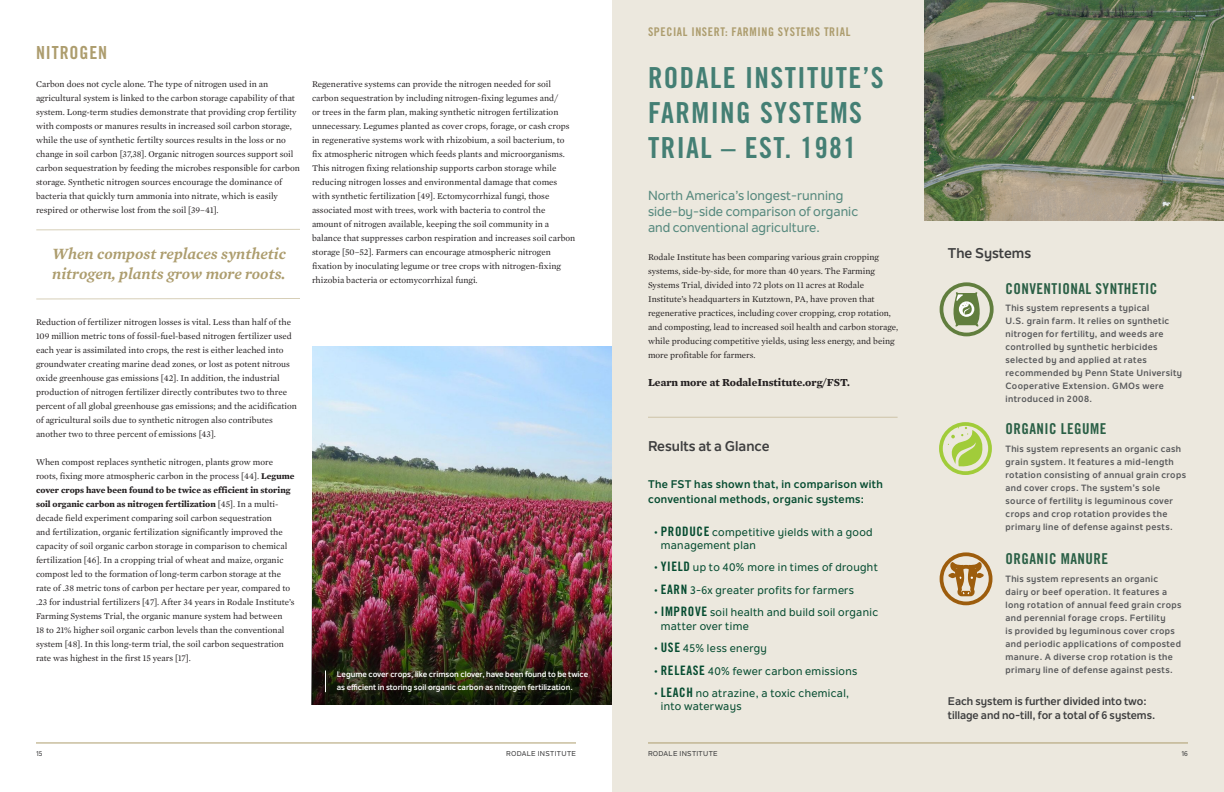
<style>
.page{position:relative;width:1224px;height:792px;background:#fff}
.page>*{position:absolute;margin:0;border:0;box-sizing:border-box;transform-origin:0 0}
.t1{font:29px/34.8px "Trade Gothic Bold Cond Twenty";letter-spacing:.05em;color:#447f74}
.t2{font:18px "Trade Gothic Bold Cond Twenty";letter-spacing:.05em;color:#ad9d6e}
.t3{font:italic 600 16px/20px "Mercury Text G2";color:#ad9d6e}
.t4{font:15px "Trade Gothic Bold Cond Twenty";letter-spacing:.03em;color:#2a5f45}
.t5{font:700 14px "Nolan Next";color:#3e3e3f}
.t6{font:500 13px/16px "Nolan Next";color:#56897e}
.t7{font:12px "Trade Gothic Bold Cond Twenty";letter-spacing:.05em;color:#ad9d6e}
.t8{font:500 11px/13.1px "Nolan Next";letter-spacing:.03em;color:#064c31}
.t9{font:700 11px/13.2px "Nolan Next";color:#3e3e3f}
.t10{font:700 11px/15px "Nolan Next";letter-spacing:.03em;color:#064c31}
.t11{font:700 11px "Mercury Text G1";color:#231f20}
.t12{font:9px/14px "Mercury Text G1";color:#231f20}
.t13{font:700 9px/13px "Nolan Next";letter-spacing:.04em;color:#57585a}
.t14{font:700 8px/13px "Nolan Next";color:#fff}
.t15{font:500 7px "Nolan Next";letter-spacing:.04em;color:#3e3e3f}
.s1{font-weight:700}
.s2{font-size:9.8px}
.s3{font-family:"Trade Gothic Bold Cond Twenty";font-weight:400;font-size:13px}
</style>
<div class="page">
<hr style="left:36px;top:743px;width:540px;height:1px;background:#ad9d6e">
<div style="left:612px;top:0;width:612px;height:792px;background:#ece8de"></div>
<img style="left:924px;top:0;width:300px;height:220px">
<img style="left:311px;top:346px;width:301px;height:359px">
<svg style="left:325px;top:671px;width:1px;height:21px"></svg>
<svg style="left:36px;top:229px;width:264px;height:1px"></svg>
<svg style="left:36px;top:298px;width:264px;height:1px"></svg>
<div style="left:939px;top:422px;width:53px;height:53px;border:4px solid #a1cc3a;border-radius:50%"></div>
<svg style="left:948px;top:427px;width:37px;height:42px"></svg>
<div style="left:940px;top:552px;width:52px;height:53px;border:4px solid #9d5d0d;border-radius:50%"></div>
<svg style="left:947px;top:559px;width:38px;height:39px"></svg>
<div style="left:940px;top:282px;width:54px;height:54px;border:4px solid #617e3e;border-radius:50%"></div>
<svg style="left:951px;top:292px;width:29px;height:35px"></svg>
<hr style="left:648px;top:417px;width:250px;height:1px;background:#ad9d6e">
<h2 class="t2" style="left:36px;top:42px;width:73px">NITROGEN</h2>
<p class="t12" style="left:36px;top:77px;width:265px">Carbon does not cycle alone. The type of nitrogen used in an agricultural system is linked to the carbon storage capability of that system. Long-term studies demonstrate that providing crop fertility with composts or manures results in increased soil carbon storage, while the use of synthetic fertilty sources results in the loss or no change in soil carbon [37,38]. Organic nitrogen sources support soil carbon sequestration by feeding the microbes responsible for carbon storage. Synthetic nitrogen sources encourage the dominance of bacteria that quickly turn ammonia into nitrate, which is easily respired or otherwise lost from the soil [39–41].</p>
<h3 class="t3" style="left:52px;top:243px;width:236px">When compost replaces synthetic nitrogen, plants grow more roots.</h3>
<p class="t12" style="left:312px;top:77px;width:265px">Regenerative systems can provide the nitrogen needed for soil carbon sequestration by including nitrogen-fixing legumes and/<br>or trees in the farm plan, making synthetic nitrogen fertilization unnecessary. Legumes planted as cover crops, forage, or cash crops in regenerative systems work with rhizobium, a soil bacterium, to fix atmospheric nitrogen which feeds plants and microorganisms.<br>This nitrogen fixing relationship supports carbon storage while reducing nitrogen losses and environmental damage that comes with synthetic fertilization [49]. Ectomycorrhizal fungi, those associated most with trees, work with bacteria to control the amount of nitrogen available, keeping the soil community in a balance that suppresses carbon respiration and increases soil carbon storage [50–52]. Farmers can encourage atmospheric nitrogen fixation by inoculating legume or tree crops with nitrogen-fixing rhizobia bacteria or ectomycorrhizal fungi.</p>
<p class="t12" style="left:36px;top:315px;width:262px">Reduction of fertilizer nitrogen losses is vital. Less than half of the 109 million metric tons of fossil-fuel-based nitrogen fertilizer used each year is assimilated into crops, the rest is either leached into groundwater creating marine dead zones, or lost as potent nitrous oxide greenhouse gas emissions [42]. In addition, the industrial production of nitrogen fertilizer directly contributes two to three percent of all global greenhouse gas emissions; and the acidification of agricultural soils due to synthetic nitrogen also contributes another two to three percent of emissions [43].</p>
<p class="t12" style="left:36px;top:455px;width:260px">When compost replaces synthetic nitrogen, plants grow more roots, fixing more atmospheric carbon in the process [44]. <span class="s1">Legume cover crops have been found to be twice as efficient in storing soil organic carbon as nitrogen fertilization</span> [45]. In a multi&shy;decade field experiment comparing soil carbon sequestration<br>and fertilization, organic fertilization significantly improved the capacity of soil organic carbon storage in comparison to chemical fertilization [46]. In a cropping trial of wheat and maize, organic compost led to the formation of long-term carbon storage at the rate of .38 metric tons of carbon per hectare per year, compared to .23 for industrial fertilizers [47]. After 34 years in Rodale Institute’s Farming Systems Trial, the organic manure system had between<br>18 to 21% higher soil organic carbon levels than the conventional system [48]. In this long-term trial, the soil carbon sequestration rate was highest in the first 15 years [17].</p>
<p class="t14" style="left:337px;top:667px;width:253px">Legume cover crops, like crimson clover, have been found to be twice as efficient in storing soil organic carbon as nitrogen fertilization.</p>
<h3 class="t7" style="left:648px;top:24px;width:204px">SPECIAL INSERT: FARMING SYSTEMS TRIAL</h3>
<h1 class="t1" style="left:648px;top:60px;width:237px">RODALE INSTITUTE’S<br>FARMING SYSTEMS<br>TRIAL – EST. 1981</h1>
<h3 class="t6" style="left:648px;top:187px;width:212px">North America’s longest-running side-by-side comparison of organic and conventional agriculture.</h3>
<p class="t12" style="left:648px;top:250px;width:252px">Rodale Institute has been comparing various grain cropping systems, side-by-side, for more than 40 years. The Farming Systems Trial, divided into 72 plots on 11 acres at Rodale Institute’s headquarters in Kutztown, PA, have proven that regenerative practices, including cover cropping, crop rotation, and composting, lead to increased soil health and carbon storage, while producing competitive yields, using less energy, and being more profitable for farmers.</p>
<p class="t11" style="left:648px;top:375px;width:203px">Learn more at RodaleInstitute.org/FST.</p>
<h3 class="t5" style="left:648px;top:438px;width:123px">Results at a Glance</h3>
<p class="t10" style="left:648px;top:476px;width:236px">The FST has shown that, in comparison with conventional methods, organic systems:</p>
<p class="t8" style="left:661px;top:525px;width:213px;text-indent:-7px"><span class="s2">•</span> <span class="s3">PRODUCE</span> competitive yields with a good management plan</p>
<p class="t8" style="left:654px;top:561px;width:226px"><span class="s2">•</span> <span class="s3">YIELD</span> up to 40% more in times of drought</p>
<p class="t8" style="left:654px;top:583px;width:202px"><span class="s2">•</span> <span class="s3">EARN</span> 3-6x greater profits for farmers</p>
<p class="t8" style="left:661px;top:606px;width:219px;text-indent:-7px"><span class="s2">•</span> <span class="s3">IMPROVE</span> soil health and build soil organic matter over time</p>
<p class="t8" style="left:654px;top:642px;width:115px"><span class="s2">•</span> <span class="s3">USE</span> 45% less energy</p>
<p class="t8" style="left:654px;top:664px;width:205px"><span class="s2">•</span> <span class="s3">RELEASE</span> 40% fewer carbon emissions</p>
<p class="t8" style="left:661px;top:687px;width:190px;text-indent:-7px"><span class="s2">•</span> <span class="s3">LEACH</span> no atrazine, a toxic chemical, into waterways</p>
<h3 class="t5" style="left:948px;top:244px;width:85px">The Systems</h3>
<h3 class="t4" style="left:1006px;top:279px;width:153px">CONVENTIONAL SYNTHETIC</h3>
<p class="t13" style="left:1006px;top:302px;width:178px">This system represents a typical<br>U.S. grain farm. It relies on synthetic nitrogen for fertility, and weeds are controlled by synthetic herbicides selected by and applied at rates recommended by Penn State University Cooperative Extension. GMOs were introduced in 2008.</p>
<h3 class="t4" style="left:1006px;top:420px;width:102px">ORGANIC LEGUME</h3>
<p class="t13" style="left:1006px;top:442px;width:182px">This system represents an organic cash grain system. It features a mid-length rotation consisting of annual grain crops and cover crops. The system’s sole source of fertility is leguminous cover crops and crop rotation provides the primary line of defense against pests.</p>
<h3 class="t4" style="left:1006px;top:550px;width:104px">ORGANIC MANURE</h3>
<p class="t13" style="left:1006px;top:572px;width:178px">This system represents an organic dairy or beef operation. It features a long rotation of annual feed grain crops and perennial forage crops. Fertility<br>is provided by leguminous cover crops and periodic applications of composted manure. A diverse crop rotation is the primary line of defense against pests.</p>
<p class="t9" style="left:948px;top:695px;width:209px">Each system is further divided into two: tillage and no-till, for a total of 6 systems.</p>
<p class="t15" style="left:36px;top:750px;width:8px">15</p>
<p class="t15" style="left:506px;top:750px;width:71px">RODALE INSTITUTE</p>
<p class="t15" style="left:648px;top:750px;width:71px">RODALE INSTITUTE</p>
<p class="t15" style="left:1181px;top:750px;width:8px">16</p>
</div>
